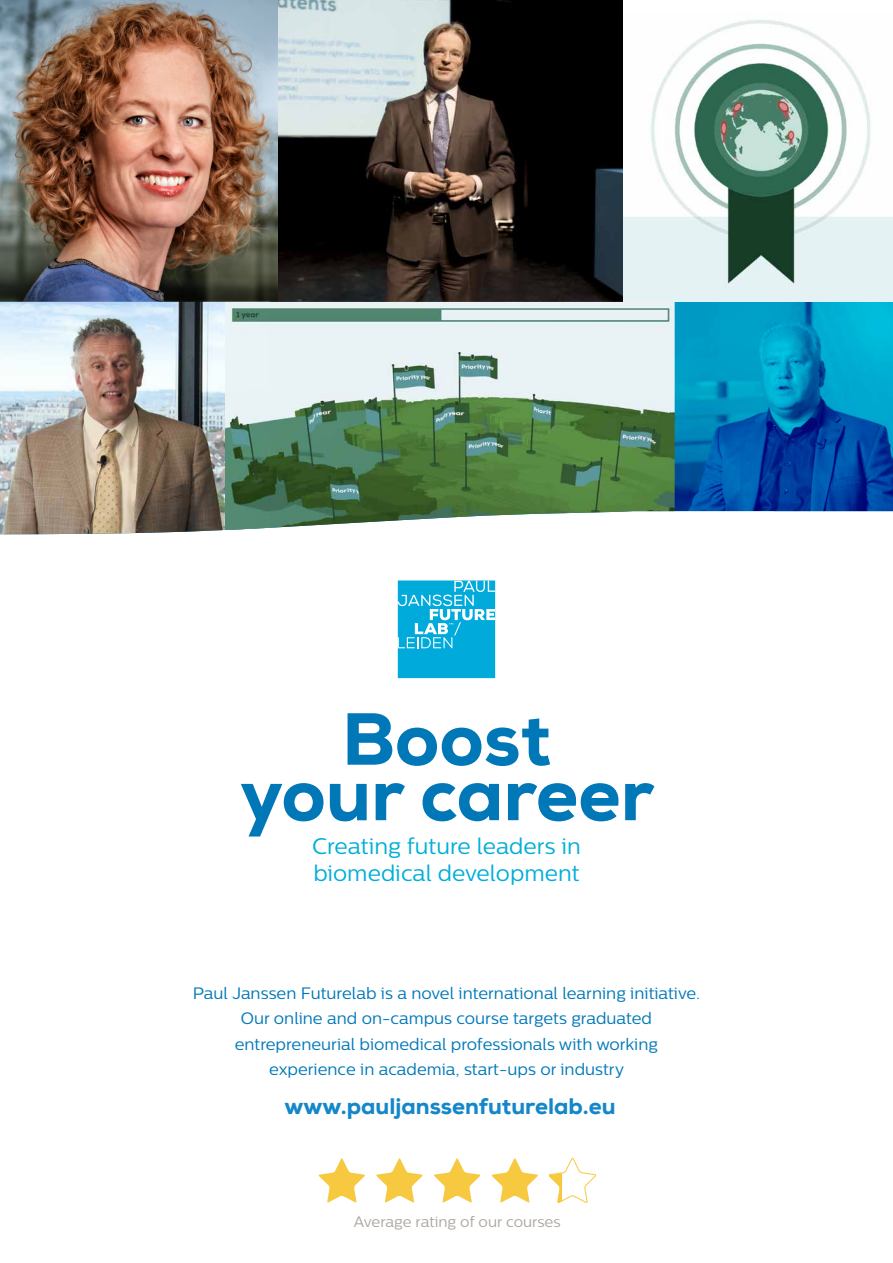
<style>
.page{position:relative;width:893px;height:1263px;background:#fff}
.page>*{position:absolute;margin:0;border:0;box-sizing:border-box;transform-origin:0 0}
.t1{font:800 73.5px/55.5px "Nexa";color:#0078b8;text-align:center}
.t2{font:22.5px/27px "Centrale Sans";color:#00aed8}
.t3{font:800 22.5px "Nexa";color:#1487c9}
.t4{font:16.5px/25.5px "Centrale Sans";color:#0078b8;text-align:center}
.t5{font:15px "Centrale Sans";color:#ada7a0}
</style>
<div class="page">
<svg style="left:318px;top:1158px;width:47px;height:45px"></svg>
<svg style="left:376px;top:1158px;width:47px;height:45px"></svg>
<svg style="left:434px;top:1158px;width:47px;height:45px"></svg>
<svg style="left:491px;top:1158px;width:47px;height:45px"></svg>
<svg style="left:548px;top:1158px;width:48px;height:45px"></svg>
<img style="left:675px;top:302px;width:218px;height:209px">
<img style="left:278px;top:0;width:345px;height:302px">
<img style="left:0;top:0;width:278px;height:302px">
<img style="left:0;top:302px;width:225px;height:232px">
<img style="left:225px;top:302px;width:450px;height:228px">
<svg style="left:398px;top:580px;width:97px;height:98px"></svg>
<img style="left:623px;top:20px;width:270px;height:282px">
<h1 class="t1" style="left:241px;top:712px;width:415px">Boost<br>your career</h1>
<h2 class="t2" style="left:312px;top:833px;width:270px">Creating future leaders in biomedical development</h2>
<p class="t4" style="left:193px;top:980px;width:509px">Paul Janssen Futurelab is a novel international learning initiative.<br>Our online and on-campus course targets graduated entrepreneurial biomedical professionals with working experience in academia, start-ups or industry</p>
<h2 class="t3" style="left:284px;top:1091px;width:333px">www.pauljanssenfuturelab.eu</h2>
<p class="t5" style="left:354px;top:1213px;width:208px">Average rating of our courses</p>
</div>
